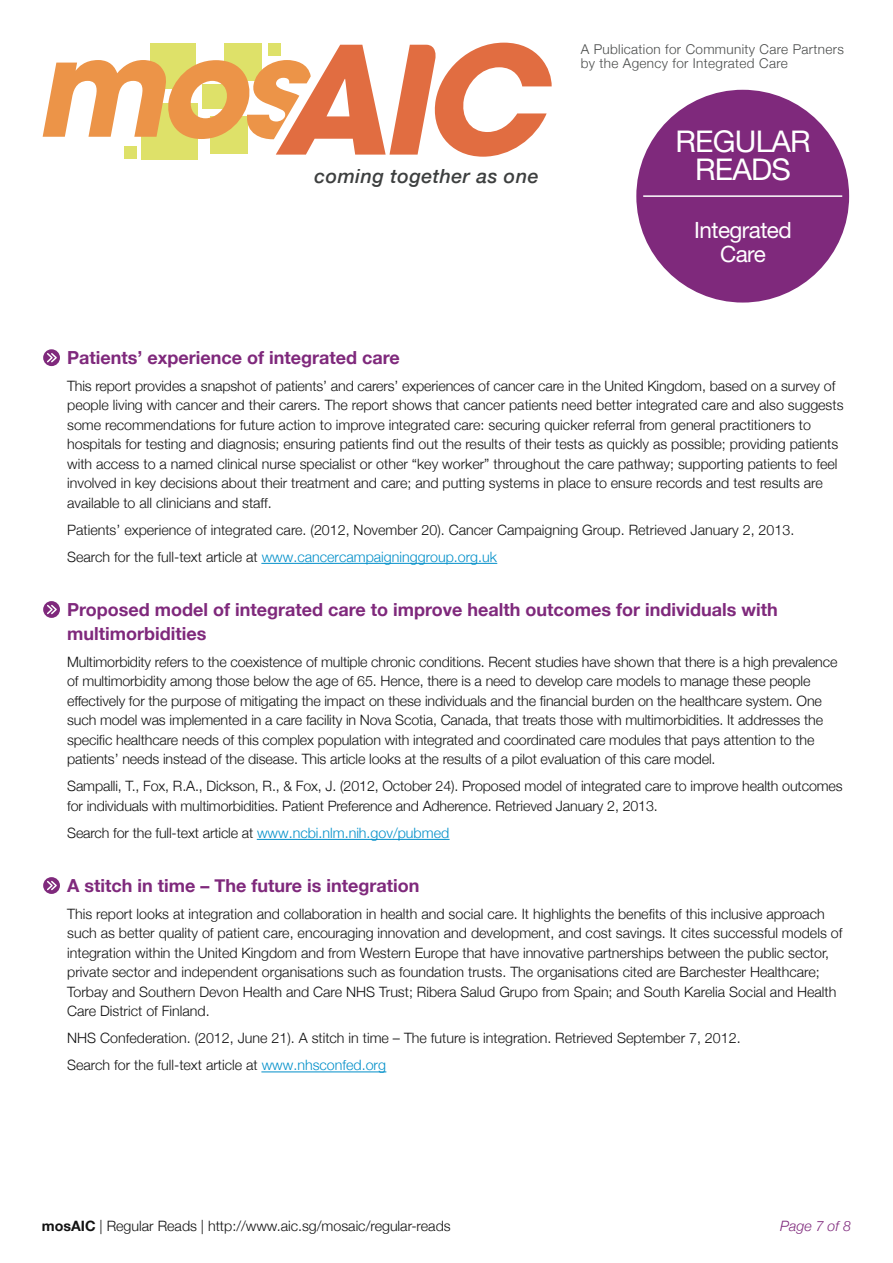
<style>
.page{position:relative;width:893px;height:1263px;background:#fff}
.page>*{position:absolute;margin:0;border:0;box-sizing:border-box;transform-origin:0 0}
.t1{font:30px/28.5px "Helvetica Neue LT Std";letter-spacing:-.025em;color:#fff;text-align:center}
.t2{font:22.5px/24px "Helvetica Neue LT Std";letter-spacing:-.025em;color:#fff;text-align:center}
.t3{font:italic 500 19.5px "Helvetica Neue";letter-spacing:.025em;color:#3d3f3f}
.t4{font:700 18px/24px "Helvetica Neue";color:#7f297c}
.t5{font:300 14.25px/19.5px "Helvetica Neue";color:#121212}
.t6{font:italic 300 14.25px "Helvetica Neue";color:#7f297c}
.t7{font:300 13.5px/13.5px "Helvetica Neue";letter-spacing:.025em;color:#4a4c4b}
.s1{color:#008fc9}
.s2{font-weight:700}
</style>
<div class="page">
<div style="left:142px;top:103px;width:56px;height:56px;background:#dee169"></div>
<div style="left:124px;top:146px;width:13px;height:13px;background:#dee169"></div>
<svg style="left:43px;top:43px;width:509px;height:114px"></svg>
<svg style="left:43px;top:601px;width:17px;height:17px"></svg>
<svg style="left:46px;top:603px;width:12px;height:13px"></svg>
<svg style="left:43px;top:877px;width:17px;height:17px"></svg>
<svg style="left:46px;top:879px;width:12px;height:13px"></svg>
<svg style="left:43px;top:349px;width:17px;height:17px"></svg>
<svg style="left:46px;top:352px;width:12px;height:12px"></svg>
<hr style="left:262px;top:563px;width:235px;height:1px;background:#008fc9">
<hr style="left:257px;top:839px;width:192px;height:1px;background:#008fc9">
<hr style="left:262px;top:1071px;width:124px;height:1px;background:#008fc9">
<div style="left:636px;top:90px;width:213px;height:213px;background:#7f297c;border-radius:50%"></div>
<hr style="left:643px;top:195px;width:199px;height:2px;background:#fff">
<h3 class="t3" style="left:314px;top:159px;width:226px">coming together as one</h3>
<p class="t7" style="left:581px;top:42px;width:265px">A Publication for Community Care Partners by the Agency for Integrated Care</p>
<h1 class="t1" style="left:675px;top:127px;width:137px">REGULAR<br>READS</h1>
<h2 class="t2" style="left:694px;top:217px;width:99px">Integrated<br>Care</h2>
<p class="t4" style="left:67px;top:345px;width:334px">Patients’ experience of integrated care</p>
<p class="t5" style="left:67px;top:376px;width:778px">This report provides a snapshot of patients’ and carers’ experiences of cancer care in the United Kingdom, based on a survey of people living with cancer and their carers. The report shows that cancer patients need better integrated care and also suggests some recommendations for future action to improve integrated care: securing quicker referral from general practitioners to hospitals for testing and diagnosis; ensuring patients find out the results of their tests as quickly as possible; providing patients with access to a named clinical nurse specialist or other “key worker” throughout the care pathway; supporting patients to feel involved in key decisions about their treatment and care; and putting systems in place to ensure records and test results are available to all clinicians and staff.</p>
<p class="t5" style="left:67px;top:516px;width:729px;line-height:27px">Patients’ experience of integrated care. (2012, November 20). Cancer Campaigning Group. Retrieved January 2, 2013.<br>Search for the full-text article at <span class="s1">www.cancercampaigninggroup.org.uk</span></p>
<p class="t4" style="left:67px;top:597px;width:712px">Proposed model of integrated care to improve health outcomes for individuals with multimorbidities</p>
<p class="t5" style="left:67px;top:652px;width:772px">Multimorbidity refers to the coexistence of multiple chronic conditions. Recent studies have shown that there is a high prevalence of multimorbidity among those below the age of 65. Hence, there is a need to develop care models to manage these people effectively for the purpose of mitigating the impact on these individuals and the financial burden on the healthcare system. One such model was implemented in a care facility in Nova Scotia, Canada, that treats those with multimorbidities. It addresses the specific healthcare needs of this complex population with integrated and coordinated care modules that pays attention to the patients’ needs instead of the disease. This article looks at the results of a pilot evaluation of this care model.</p>
<p class="t5" style="left:67px;top:776px;width:777px">Sampalli, T., Fox, R.A., Dickson, R., &amp; Fox, J. (2012, October 24). Proposed model of integrated care to improve health outcomes for individuals with multimorbidities. Patient Preference and Adherence. Retrieved January 2, 2013.</p>
<p class="t5" style="left:67px;top:823px;width:384px">Search for the full-text article at <span class="s1">www.ncbi.nlm.nih.gov/pubmed</span></p>
<p class="t4" style="left:67px;top:873px;width:354px">A stitch in time – The future is integration</p>
<p class="t5" style="left:67px;top:904px;width:777px">This report looks at integration and collaboration in health and social care. It highlights the benefits of this inclusive approach such as better quality of patient care, encouraging innovation and development, and cost savings. It cites successful models of integration within the United Kingdom and from Western Europe that have innovative partnerships between the public sector, private sector and independent organisations such as foundation trusts. The organisations cited are Barchester Healthcare; Torbay and Southern Devon Health and Care NHS Trust; Ribera Salud Grupo from Spain; and South Karelia Social and Health Care District of Finland.</p>
<p class="t5" style="left:67px;top:1024px;width:675px;line-height:27px">NHS Confederation. (2012, June 21). A stitch in time – The future is integration. Retrieved September 7, 2012.<br>Search for the full-text article at <span class="s1">www.nhsconfed.org</span></p>
<p class="t5" style="left:42px;top:1216px;width:410px"><span class="s2">mosAIC</span> | Regular Reads | http://www.aic.sg/mosaic/regular-reads</p>
<p class="t6" style="left:780px;top:1218px;width:73px">Page 7 of 8</p>
</div>
